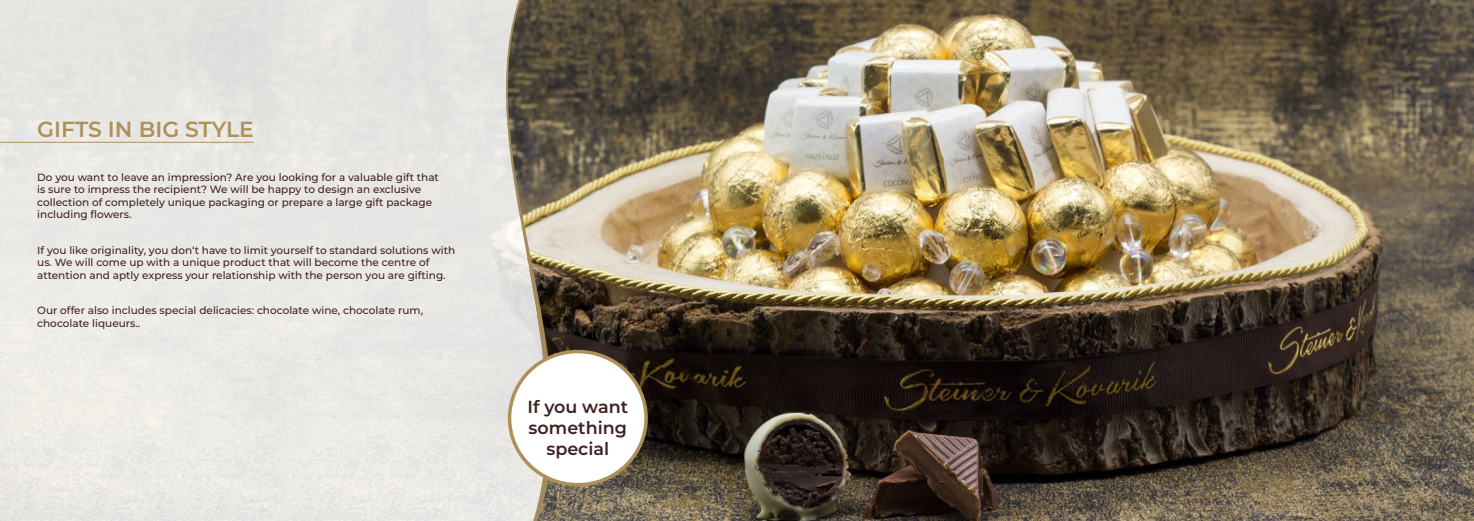
<style>
.page{position:relative;width:1474px;height:521px;background:#fff}
.page>*{position:absolute;margin:0;border:0;box-sizing:border-box;transform-origin:0 0}
.t1{font:600 21.88px "Montserrat";color:#ae915a}
.t2{font:600 17.5px/21px "Montserrat";color:#402020;text-align:center}
.t3{font:500 10.5px/12.6px "Montserrat";color:#402020}
</style>
<div class="page">
<img style="left:553px;top:0;width:920px;height:521px">
<svg style="left:547px;top:0;width:6px;height:521px;background:#675c4b"></svg>
<svg style="left:0;top:0;width:547px;height:521px;background:#e4e2de"></svg>
<hr style="left:0;top:142px;width:254px;height:1px;background:#ae915a">
<div style="left:509px;top:351px;width:137px;height:134px;background:#fff;border-radius:50%"></div>
<div style="left:508px;top:350px;width:140px;height:136px;border:4px solid #ae915a;border-radius:50%"></div>
<h1 class="t1" style="left:37px;top:120px;width:218px">GIFTS IN BIG STYLE</h1>
<p class="t3" style="left:37px;top:171px;width:403px">Do you want to leave an impression? Are you looking for a valuable gift that is sure to impress the recipient? We will be happy to design an exclusive collection of completely unique packaging or prepare a large gift package including flowers.</p>
<p class="t3" style="left:37px;top:244px;width:419px">If you like originality, you don‘t have to limit yourself to standard solutions with us. We will come up with a unique product that will become the centre of attention and aptly express your relationship with the person you are gifting.</p>
<p class="t3" style="left:37px;top:304px;width:387px">Our offer also includes special delicacies: chocolate wine, chocolate rum, chocolate liqueurs..</p>
<h2 class="t2" style="left:527px;top:397px;width:102px">If you want something special</h2>
</div>
